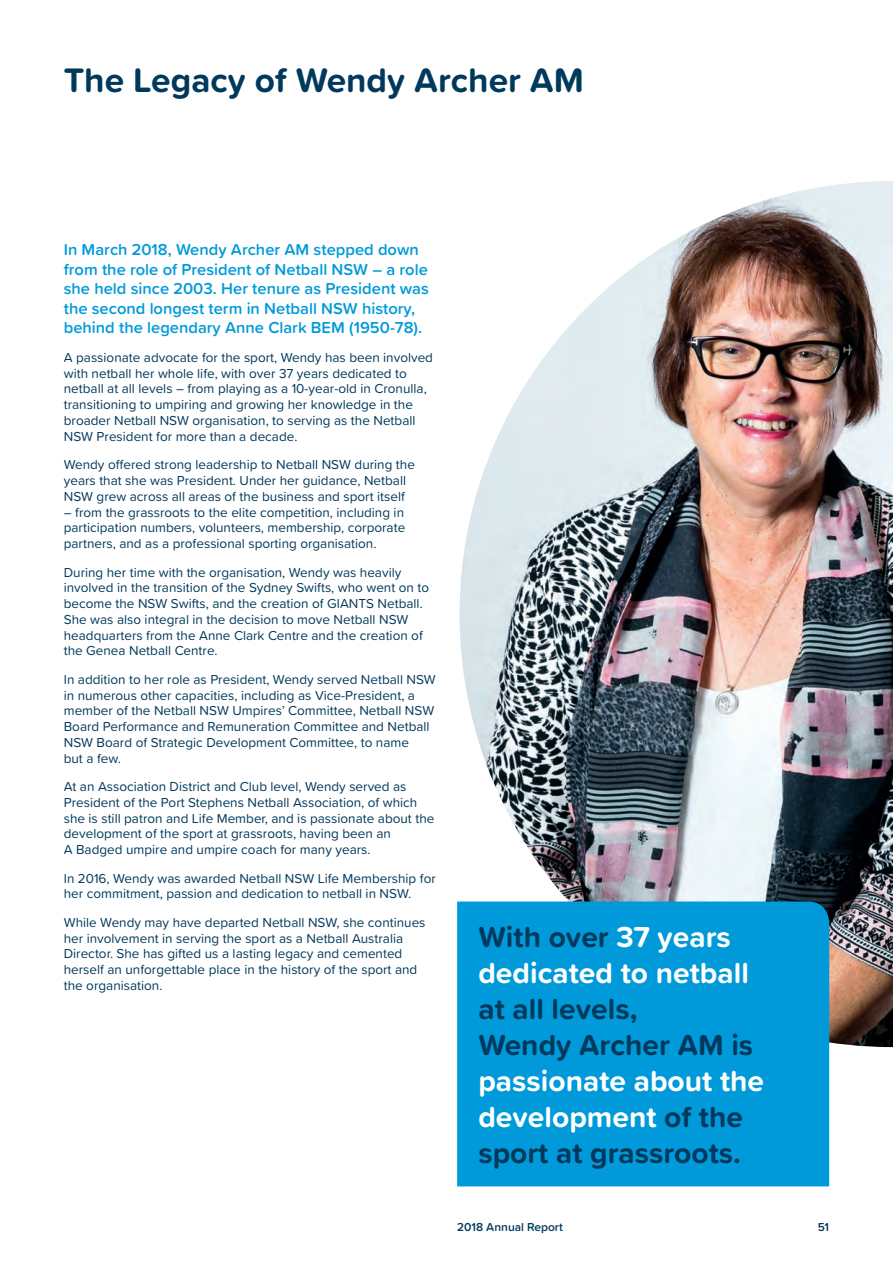
<style>
.page{position:relative;width:893px;height:1263px;background:#fff}
.page>*{position:absolute;margin:0;border:0;box-sizing:border-box;transform-origin:0 0}
.t1{font:700 35.25px "Proxima Soft";color:#00395c}
.t2{font:700 30px/36px "Proxima Soft";color:#fff}
.t3{font:700 30px/36px "Proxima Soft";color:#00395c}
.t4{font:600 16.5px/19.5px "Proxima Soft";color:#009ada}
.t5{font:13.5px/15.8px "Proxima Soft";color:#00395c}
.t6{font:600 12px "Proxima Soft";color:#00395c}
.s1{color:#00395c}
</style>
<div class="page">
<img style="left:459px;top:181px;width:434px;height:886px">
<div style="left:457px;top:901px;width:372px;height:285px;background:#009ada"></div>
<h1 class="t1" style="left:64px;top:53px;width:522px">The Legacy of Wendy Archer AM</h1>
<p class="t4" style="left:64px;top:239px;width:367px">In March 2018, Wendy Archer AM stepped down from the role of President of Netball NSW – a role she held since 2003. Her tenure as President was the second longest term in Netball NSW history, behind the legendary Anne Clark BEM (1950-78).</p>
<p class="t5" style="left:64px;top:349px;width:371px">A passionate advocate for the sport, Wendy has been involved with netball her whole life, with over 37 years dedicated to netball at all levels – from playing as a 10-year-old in Cronulla, transitioning to umpiring and growing her knowledge in the broader Netball NSW organisation, to serving as the Netball NSW President for more than a decade.</p>
<p class="t5" style="left:64px;top:456px;width:353px">Wendy offered strong leadership to Netball NSW during the years that she was President. Under her guidance, Netball<br>NSW grew across all areas of the business and sport itself</p>
<p class="t5" style="left:64px;top:503px;width:343px;text-align:justify">– from the grassroots to the elite competition, including in participation numbers, volunteers, membership, corporate partners, and as a professional sporting organisation.</p>
<p class="t5" style="left:64px;top:563px;width:367px">During her time with the organisation, Wendy was heavily involved in the transition of the Sydney Swifts, who went on to become the NSW Swifts, and the creation of GIANTS Netball.<br>She was also integral in the decision to move Netball NSW headquarters from the Anne Clark Centre and the creation of the Genea Netball Centre.</p>
<p class="t5" style="left:64px;top:671px;width:374px">In addition to her role as President, Wendy served Netball NSW in numerous other capacities, including as Vice-President, a member of the Netball NSW Umpires’ Committee, Netball NSW Board Performance and Remuneration Committee and Netball NSW Board of Strategic Development Committee, to name<br>but a few.</p>
<p class="t5" style="left:64px;top:778px;width:372px">At an Association District and Club level, Wendy served as President of the Port Stephens Netball Association, of which she is still patron and Life Member, and is passionate about the development of the sport at grassroots, having been an<br>A Badged umpire and umpire coach for many years.</p>
<p class="t5" style="left:64px;top:870px;width:374px">In 2016, Wendy was awarded Netball NSW Life Membership for her commitment, passion and dedication to netball in NSW.</p>
<p class="t5" style="left:64px;top:914px;width:363px">While Wendy may have departed Netball NSW, she continues her involvement in serving the sport as a Netball Australia Director. She has gifted us a lasting legacy and cemented herself an unforgettable place in the history of the sport and the organisation.</p>
<h2 class="t2" style="left:478px;top:917px;width:272px"><span class="s1">With over</span> 37 years dedicated to netball</h2>
<h2 class="t3" style="left:478px;top:989px;width:276px">at all levels,<br>Wendy Archer AM is</h2>
<h2 class="t2" style="left:478px;top:1061px;width:287px">passionate about the development <span class="s1">of the sport at grassroots.</span></h2>
<p class="t6" style="left:457px;top:1218px;width:107px">2018 Annual Report</p>
<p class="t6" style="left:818px;top:1218px;width:13px">51</p>
</div>
